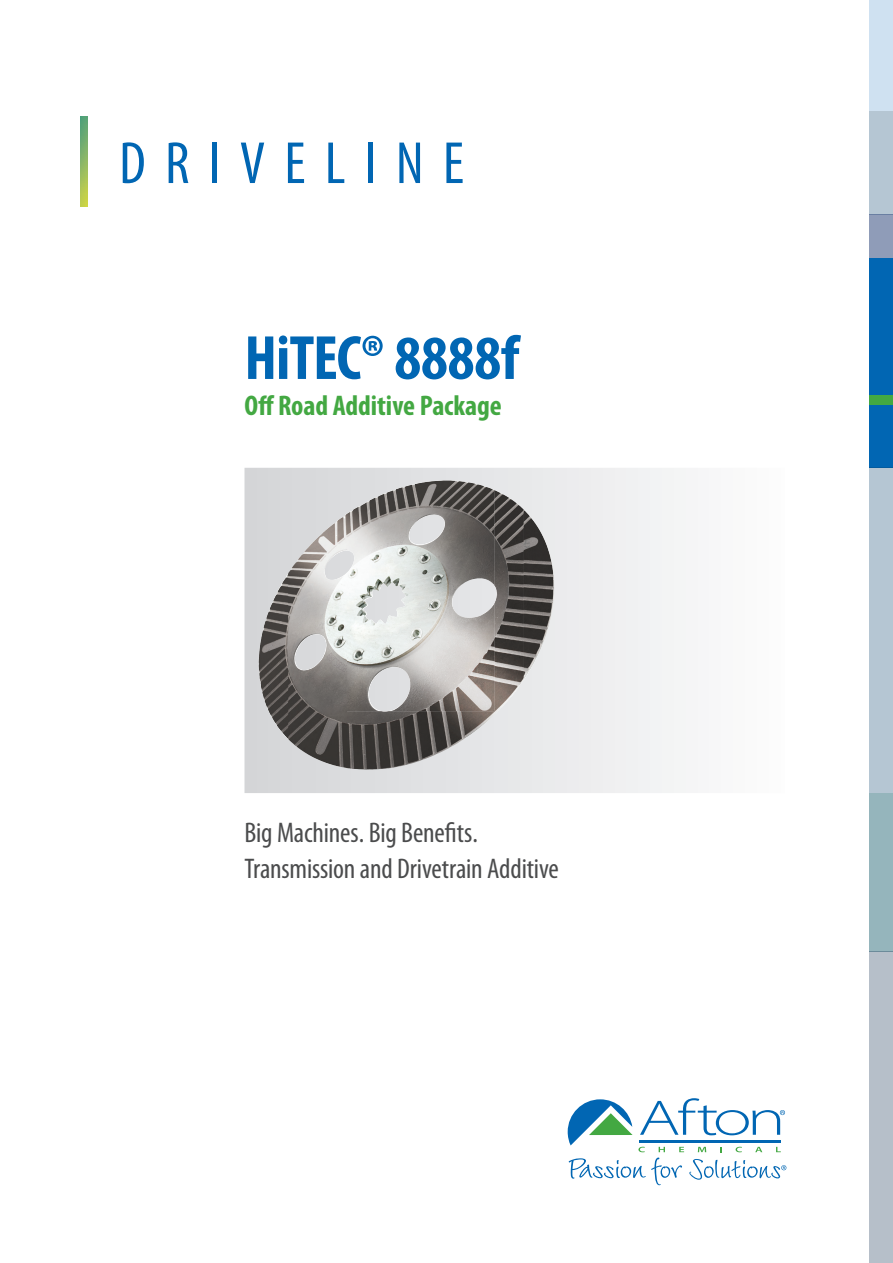
<style>
.page{position:relative;width:893px;height:1263px;background:#fff}
.page>*{position:absolute;margin:0;border:0;box-sizing:border-box;transform-origin:0 0}
.t1{font:700 condensed 63px "Myriad Pro";letter-spacing:-.005em;color:#0166b3}
.t2{font:condensed 60px "Myriad Pro";letter-spacing:.32em;color:#0166b3}
.t3{font:condensed 28.5px "Myriad Pro";letter-spacing:-.005em;color:#4b4c4d}
.t4{font:700 condensed 28.5px "Myriad Pro";letter-spacing:-.005em;color:#43a842}
</style>
<div class="page">
<svg style="left:568px;top:1098px;width:218px;height:87px"></svg>
<div style="left:870px;top:0;width:23px;height:111px;background:#cfe1f1"></div>
<div style="left:870px;top:111px;width:23px;height:103px;background:#b5c6d3"></div>
<div style="left:870px;top:214px;width:23px;height:44px;background:#8f9cb8"></div>
<div style="left:870px;top:258px;width:23px;height:210px;background:#0166b3"></div>
<div style="left:870px;top:395px;width:23px;height:10px;background:#43a842"></div>
<div style="left:870px;top:468px;width:23px;height:325px;background:#b5c6d3"></div>
<div style="left:870px;top:793px;width:23px;height:158px;background:#95b5bc"></div>
<div style="left:870px;top:951px;width:23px;height:312px;background:#b6bfc9"></div>
<img style="left:81px;top:117px;width:6px;height:89px">
<svg style="left:244px;top:468px;width:442px;height:325px"></svg>
<img style="left:259px;top:480px;width:295px;height:290px">
<img style="left:354px;top:480px;width:89px;height:29px">
<img style="left:494px;top:490px;width:30px;height:225px">
<img style="left:293px;top:514px;width:54px;height:52px">
<img style="left:524px;top:509px;width:27px;height:171px">
<img style="left:259px;top:573px;width:29px;height:98px">
<img style="left:347px;top:596px;width:148px;height:115px">
<img style="left:347px;top:711px;width:111px;height:58px">
<img style="left:465px;top:711px;width:30px;height:27px">
<p class="t2" style="left:119px;top:127px;width:347px">DRIVELINE</p>
<p class="t1" style="left:244px;top:319px;width:276px">HiTEC® 8888f</p>
<p class="t4" style="left:244px;top:388px;width:259px">Off Road Additive Package</p>
<p class="t3" style="left:244px;top:815px;width:235px">Big Machines. Big Benefits.</p>
<p class="t3" style="left:244px;top:851px;width:316px">Transmission and Drivetrain Additive</p>
</div>
